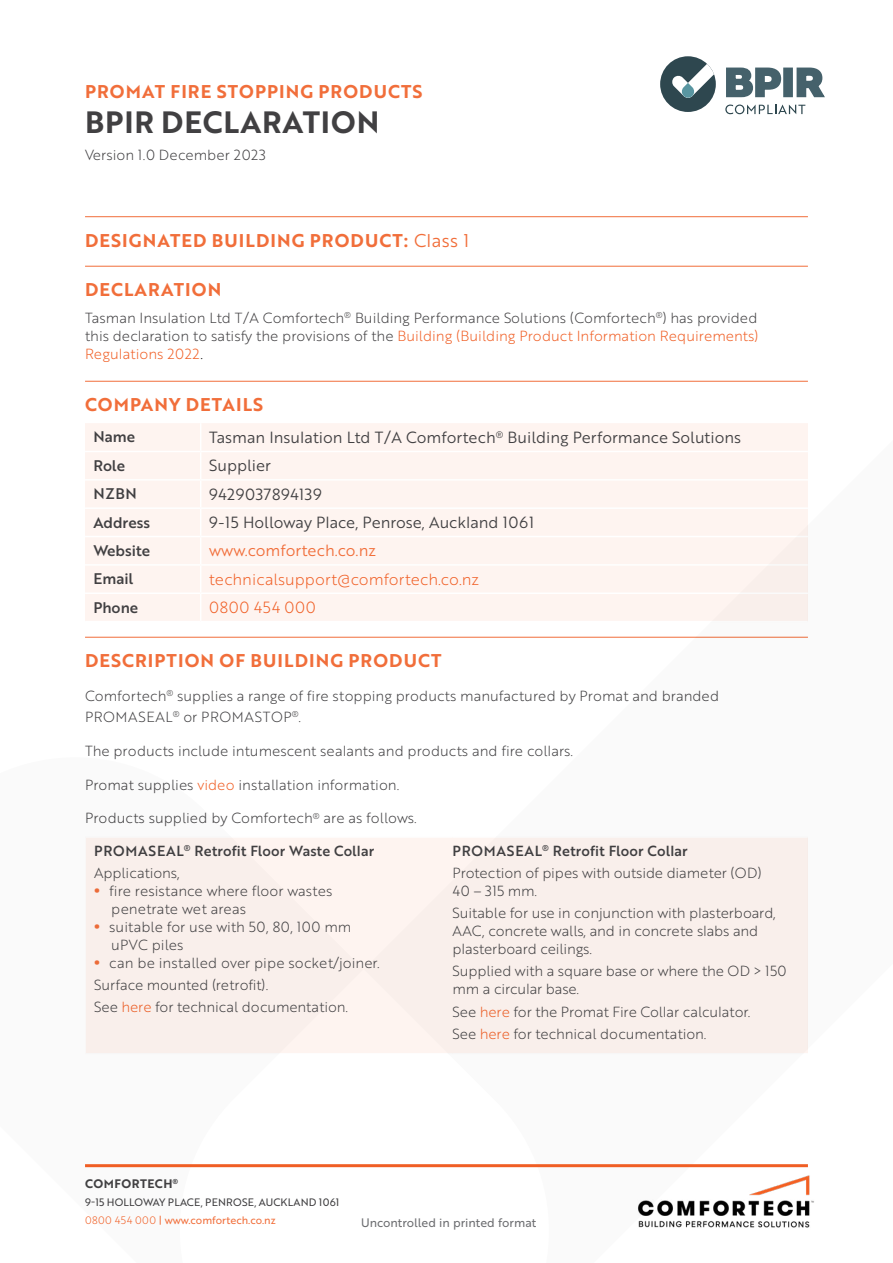
<style>
.page{position:relative;width:893px;height:1263px;background:#fff}
.page>*{position:absolute;margin:0;border:0;box-sizing:border-box;transform-origin:0 0}
.t1{font:30px "Brother 1816 Bold";letter-spacing:.03em;color:#414042}
.t2{font:18px "Brother 1816 Bold";letter-spacing:.06em;color:#f16e3a}
.t3{font:15.75px "Brother 1816 Book";color:#414042}
.t4{font:15.75px "Brother 1816 Light";color:#f05e24}
.t5{font:15.75px "Brother 1816 Book";color:#f16e3a}
.t6{font:15.75px "Brother 1816 Book";letter-spacing:.04em;color:#414042}
.t7{font:15.75px "Brother 1816 Light";letter-spacing:.04em;color:#f05e24}
.t8{font:15px "Brother 1816 Medium";color:#414042}
.t9{font:14.25px/18px "Brother 1816 Light";color:#414042}
.t10{font:14.25px "Brother 1816 Medium";letter-spacing:.01em;color:#414042}
.t11{font:12px "Brother 1816 Regular";color:#6d6e71}
.t12{font:12px "Brother 1816 Bold";letter-spacing:.04em;color:#414042}
.t13{font:10.5px/18px "Brother 1816 Regular";letter-spacing:.02em;color:#414042}
.s1{font-family:"Brother 1816 Book"}
.s2{color:#f05e24}
.s3{color:#000}
.s4{font-family:"Brother 1816 Extra";font-weight:700;font-size:18px;color:#f16e3a}
.s5{font-family:"Brother 1816 Light";color:#f05e24}
.s6{color:#f16e3a}
</style>
<div class="page">
<div style="left:660px;top:56px;width:56px;height:56px;background:#2e474f;border-radius:50%"></div>
<svg style="left:725px;top:105px;width:80px;height:9px"></svg>
<svg style="left:726px;top:67px;width:56px;height:31px"></svg>
<div style="left:783px;top:68px;width:10px;height:29px;background:#45616b;border:2px solid #45616b"></div>
<svg style="left:796px;top:67px;width:29px;height:31px"></svg>
<svg style="left:672px;top:64px;width:42px;height:34px"></svg>
<hr style="left:85px;top:1164px;width:723px;height:3px;background:#f05e24">
<img style="left:625px;top:1164px;width:189px;height:64px">
<hr style="left:85px;top:216px;width:723px;height:1px;background:#f16e3a">
<hr style="left:85px;top:266px;width:723px;height:1px;background:#f16e3a">
<hr style="left:85px;top:381px;width:723px;height:1px;background:#f16e3a">
<hr style="left:85px;top:637px;width:723px;height:1px;background:#f16e3a">
<div style="left:85px;top:423px;width:723px;height:198px;background:#fef4f0"></div>
<hr style="left:85px;top:451px;width:116px;height:1px;background:#fff">
<hr style="left:201px;top:451px;width:607px;height:1px;background:#fff">
<hr style="left:85px;top:479px;width:116px;height:2px;background:#fff">
<hr style="left:201px;top:479px;width:607px;height:2px;background:#fff">
<hr style="left:85px;top:507px;width:116px;height:2px;background:#fff">
<hr style="left:201px;top:507px;width:607px;height:2px;background:#fff">
<hr style="left:85px;top:536px;width:116px;height:1px;background:#fff">
<hr style="left:201px;top:536px;width:607px;height:1px;background:#fff">
<hr style="left:85px;top:564px;width:116px;height:2px;background:#fff">
<hr style="left:201px;top:564px;width:607px;height:2px;background:#fff">
<hr style="left:85px;top:592px;width:116px;height:2px;background:#fff">
<hr style="left:201px;top:592px;width:607px;height:2px;background:#fff">
<svg style="left:200px;top:423px;width:1px;height:198px"></svg>
<div style="left:86px;top:838px;width:722px;height:215px;background:#f9efeb"></div>
<p class="t2" style="left:85px;top:78px;width:339px">PROMAT FIRE STOPPING PRODUCTS</p>
<h1 class="t1" style="left:85px;top:100px;width:296px">BPIR DECLARATION</h1>
<p class="t9" style="left:85px;top:145px;width:182px">Version 1.0 December 2023</p>
<p class="t2" style="left:85px;top:227px;width:386px">DESIGNATED BUILDING PRODUCT: <span class="s1">Class 1</span></p>
<p class="t2" style="left:85px;top:276px;width:138px">DECLARATION</p>
<p class="t9" style="left:85px;top:308px;width:675px;text-align:justify">Tasman Insulation Ltd T/A Comfortech<sup>®</sup> Building Performance Solutions (Comfortech<sup>®</sup>) has provided this declaration to satisfy the provisions of the <span class="s2">Building (Building Product Information Requirements)<br>Regulations 2022</span><span class="s3">.</span></p>
<p class="t2" style="left:85px;top:391px;width:180px">COMPANY DETAILS</p>
<p class="t8" style="left:94px;top:426px;width:43px">Name</p>
<p class="t3" style="left:209px;top:426px;width:533px">Tasman Insulation Ltd T/A Comfortech<sup>®</sup> Building Performance Solutions</p>
<p class="t8" style="left:94px;top:454px;width:33px">Role</p>
<p class="t3" style="left:209px;top:454px;width:63px">Supplier</p>
<p class="t8" style="left:94px;top:482px;width:45px">NZBN</p>
<p class="t6" style="left:209px;top:482px;width:114px">9429037894139</p>
<p class="t8" style="left:94px;top:511px;width:58px">Address</p>
<p class="t3" style="left:209px;top:511px;width:326px">9-15 Holloway Place, Penrose, Auckland 1061</p>
<p class="t8" style="left:94px;top:539px;width:58px">Website</p>
<p class="t5" style="left:209px;top:539px;width:168px">www.comfortech.co.nz</p>
<p class="t8" style="left:94px;top:567px;width:41px">Email</p>
<p class="t4" style="left:209px;top:567px;width:271px">technicalsupport@comfortech.co.nz</p>
<p class="t8" style="left:94px;top:596px;width:46px">Phone</p>
<p class="t7" style="left:209px;top:596px;width:108px">0800 454 000</p>
<p class="t2" style="left:85px;top:647px;width:358px">DESCRIPTION OF BUILDING PRODUCT</p>
<p class="t9" style="left:85px;top:685px;width:636px;line-height:21px">Comfortech<sup>®</sup> supplies a range of fire stopping products manufactured by Promat and branded<br>PROMASEAL<sup>®</sup> or PROMASTOP<sup>®</sup>.</p>
<p class="t9" style="left:85px;top:741px;width:490px">The products include intumescent sealants and products and fire collars.</p>
<p class="t9" style="left:85px;top:775px;width:316px">Promat supplies <span class="s2">video</span> installation information.</p>
<p class="t9" style="left:85px;top:809px;width:333px">Products supplied by Comfortech<sup>®</sup> are as follows.</p>
<p class="t10" style="left:94px;top:840px;width:281px">PROMASEAL<sup>®</sup> Retrofit Floor Waste Collar</p>
<p class="t9" style="left:94px;top:863px;width:87px">Applications,</p>
<p class="t9" style="left:111px;top:881px;width:223px;text-indent:-17px"><span class="s4">•</span> fire resistance where floor wastes penetrate wet areas</p>
<p class="t9" style="left:111px;top:917px;width:242px;text-indent:-17px"><span class="s4">•</span> suitable for use with 50, 80, 100 mm uPVC piles</p>
<p class="t9" style="left:94px;top:951px;width:287px;line-height:22.2px"><span class="s4">•</span> can be installed over pipe socket/joiner.<br>Surface mounted (retrofit).<br>See <span class="s2">here</span> for technical documentation.</p>
<p class="t10" style="left:453px;top:840px;width:237px">PROMASEAL<sup>®</sup> Retrofit Floor Collar</p>
<p class="t9" style="left:453px;top:863px;width:311px">Protection of pipes with outside diameter (OD)<br>40 – 315 mm.</p>
<p class="t9" style="left:453px;top:903px;width:325px">Suitable for use in conjunction with plasterboard,<br>AAC, concrete walls, and in concrete slabs and plasterboard ceilings.</p>
<p class="t9" style="left:453px;top:962px;width:336px">Supplied with a square base or where the OD &gt; 150 mm a circular base.</p>
<p class="t9" style="left:453px;top:1000px;width:299px;line-height:22.2px">See <span class="s2">here</span> for the Promat Fire Collar calculator.<br>See <span class="s2">here</span> for technical documentation.</p>
<p class="t12" style="left:85px;top:1174px;width:95px">COMFORTECH<sup>®</sup></p>
<p class="t13" style="left:85px;top:1193px;width:256px">9-15 HOLLOWAY PLACE, PENROSE, AUCKLAND 1061<br><span class="s5">0800 454 000</span> <span class="s6">| www.comfortech.co.nz</span></p>
<p class="t11" style="left:361px;top:1213px;width:176px">Uncontrolled in printed format</p>
</div>
